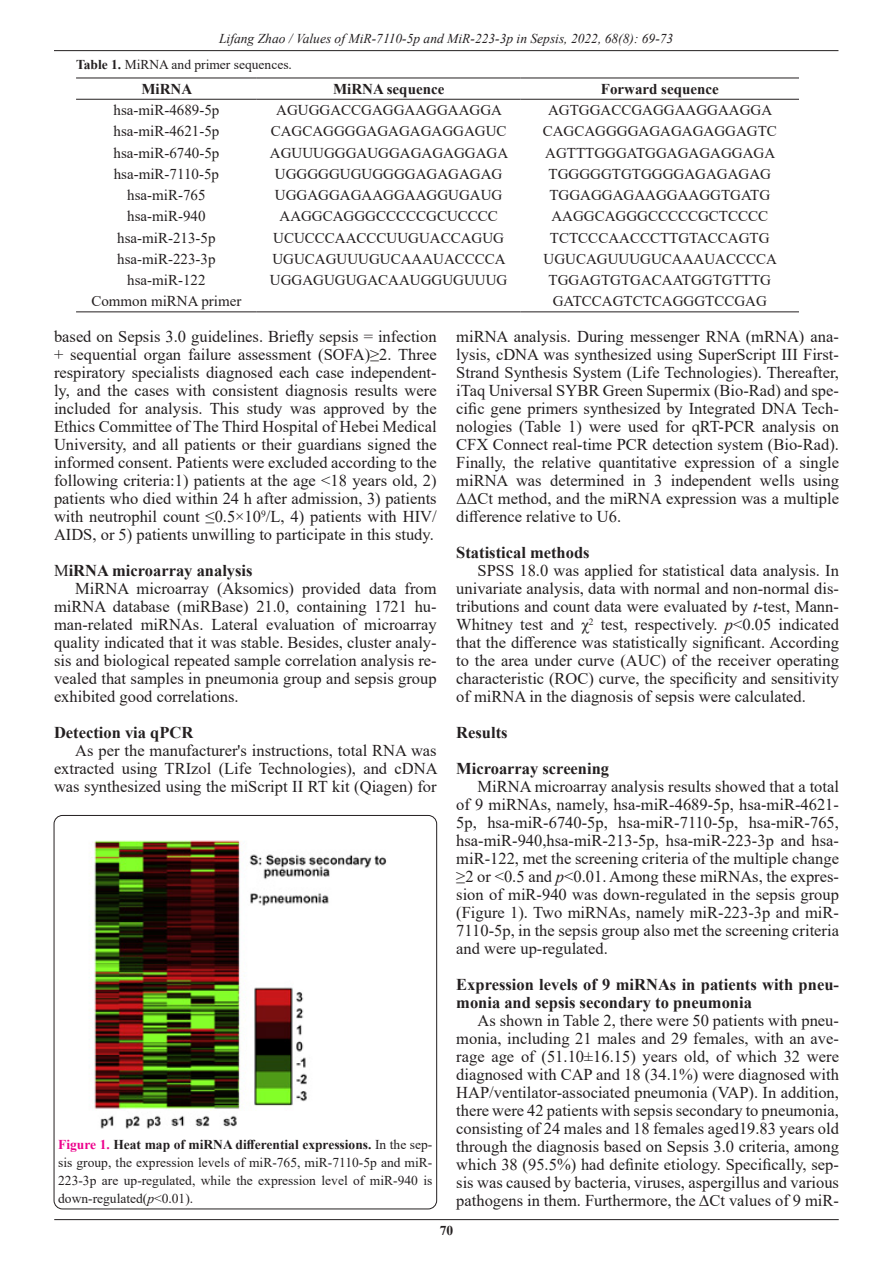
<style>
.page{position:relative;width:893px;height:1263px;background:#fff}
.page>*{position:absolute;margin:0;border:0;box-sizing:border-box;transform-origin:0 0}
.t1{font:16.5px/18px "Times New Roman";color:#231f20;text-align:justify}
.t2{font:700 16.5px/18px "Times New Roman";color:#231f20}
.Table_Paragraph{font:15px "Times New Roman";color:#231f20}
.Table_Paragraph-2{font:700 15px "Times New Roman";color:#231f20}
.t3{font:13.5px/18px "Times New Roman";color:#231f20;text-align:justify}
.t4{font:italic 13.5px "Times New Roman";color:#231f20}
.t5{font:700 13.5px "Times New Roman";color:#231f20}
.s1{font-weight:700}
.s2{font-weight:400}
.s3{font-weight:700;color:#ed028c}
.s4{font-style:italic}
</style>
<div class="page">
<hr style="left:54px;top:50px;width:784px;height:1px;background:#231f20">
<hr style="left:54px;top:1219px;width:785px;height:1px;background:#231f20">
<div style="left:54px;top:815px;width:383px;height:394px;border:1px solid #231f20;border-radius:9px"></div>
<img style="left:91px;top:840px;width:296px;height:289px">
<hr style="left:76px;top:78px;width:181px;height:1px;background:#231f20">
<hr style="left:257px;top:78px;width:264px;height:1px;background:#231f20">
<hr style="left:521px;top:78px;width:278px;height:1px;background:#231f20">
<hr style="left:76px;top:99px;width:181px;height:1px;background:#231f20">
<hr style="left:257px;top:99px;width:264px;height:1px;background:#231f20">
<hr style="left:521px;top:99px;width:278px;height:1px;background:#231f20">
<hr style="left:76px;top:311px;width:181px;height:1px;background:#231f20">
<hr style="left:257px;top:311px;width:264px;height:1px;background:#231f20">
<hr style="left:521px;top:311px;width:278px;height:1px;background:#231f20">
<p class="t4" style="left:219px;top:29px;width:456px">Lifang Zhao / Values of MiR-7110-5p and MiR-223-3p in Sepsis, 2022, 68(8): 69-73</p>
<p class="t3" style="left:76px;top:55px;width:217px"><span class="s1">Table 1.</span> MiRNA and primer sequences.</p>
<p class="Table_Paragraph-2" style="left:141px;top:78px;width:52px">MiRNA</p>
<p class="Table_Paragraph-2" style="left:333px;top:78px;width:113px">MiRNA sequence</p>
<p class="Table_Paragraph-2" style="left:601px;top:78px;width:119px">Forward sequence</p>
<p class="Table_Paragraph" style="left:113px;top:100px;width:107px">hsa-miR-4689-5p</p>
<p class="Table_Paragraph" style="left:276px;top:100px;width:227px">AGUGGACCGAGGAAGGAAGGA</p>
<p class="Table_Paragraph" style="left:548px;top:100px;width:226px">AGTGGACCGAGGAAGGAAGGA</p>
<p class="Table_Paragraph" style="left:113px;top:121px;width:107px">hsa-miR-4621-5p</p>
<p class="Table_Paragraph" style="left:271px;top:121px;width:237px">CAGCAGGGGAGAGAGAGGAGUC</p>
<p class="Table_Paragraph" style="left:543px;top:121px;width:236px">CAGCAGGGGAGAGAGAGGAGTC</p>
<p class="Table_Paragraph" style="left:113px;top:142px;width:107px">hsa-miR-6740-5p</p>
<p class="Table_Paragraph" style="left:270px;top:142px;width:240px">AGUUUGGGAUGGAGAGAGGAGA</p>
<p class="Table_Paragraph" style="left:545px;top:142px;width:231px">AGTTTGGGATGGAGAGAGGAGA</p>
<p class="Table_Paragraph" style="left:114px;top:163px;width:107px">hsa-miR-7110-5p</p>
<p class="Table_Paragraph" style="left:275px;top:163px;width:229px">UGGGGGUGUGGGGAGAGAGAG</p>
<p class="Table_Paragraph" style="left:549px;top:163px;width:224px">TGGGGGTGTGGGGAGAGAGAG</p>
<p class="Table_Paragraph" style="left:127px;top:185px;width:80px">hsa-miR-765</p>
<p class="Table_Paragraph" style="left:275px;top:185px;width:229px">UGGAGGAGAAGGAAGGUGAUG</p>
<p class="Table_Paragraph" style="left:549px;top:185px;width:222px">TGGAGGAGAAGGAAGGTGATG</p>
<p class="Table_Paragraph" style="left:127px;top:206px;width:80px">hsa-miR-940</p>
<p class="Table_Paragraph" style="left:279px;top:206px;width:220px">AAGGCAGGGCCCCCGCUCCCC</p>
<p class="Table_Paragraph" style="left:551px;top:206px;width:218px">AAGGCAGGGCCCCCGCTCCCC</p>
<p class="Table_Paragraph" style="left:117px;top:227px;width:100px">hsa-miR-213-5p</p>
<p class="Table_Paragraph" style="left:273px;top:227px;width:232px">UCUCCCAACCCUUGUACCAGUG</p>
<p class="Table_Paragraph" style="left:550px;top:227px;width:221px">TCTCCCAACCCTTGTACCAGTG</p>
<p class="Table_Paragraph" style="left:117px;top:248px;width:100px">hsa-miR-223-3p</p>
<p class="Table_Paragraph" style="left:272px;top:248px;width:235px">UGUCAGUUUGUCAAAUACCCCA</p>
<p class="Table_Paragraph" style="left:543px;top:248px;width:235px">UGUCAGUUUGUCAAAUACCCCA</p>
<p class="Table_Paragraph" style="left:127px;top:270px;width:80px">hsa-miR-122</p>
<p class="Table_Paragraph" style="left:270px;top:270px;width:239px">UGGAGUGUGACAAUGGUGUUUG</p>
<p class="Table_Paragraph" style="left:549px;top:270px;width:224px">TGGAGTGTGACAATGGTGTTTG</p>
<p class="Table_Paragraph" style="left:91px;top:291px;width:152px">Common miRNA primer</p>
<p class="Table_Paragraph" style="left:553px;top:291px;width:216px">GATCCAGTCTCAGGGTCCGAG</p>
<p class="t1" style="left:54px;top:327px;width:384px">based on Sepsis 3.0 guidelines. Briefly sepsis = infection + sequential organ failure assessment (SOFA)≥2. Three respiratory specialists diagnosed each case independent&shy;ly, and the cases with consistent diagnosis results were included for analysis. This study was approved by the Ethics Committee of The Third Hospital of Hebei Medical University, and all patients or their guardians signed the informed consent. Patients were excluded according to the following criteria:1) patients at the age &lt;18 years old, 2) patients who died within 24 h after admission, 3) patients with neutrophil count ≤0.5×10<sup>9</sup>/L, 4) patients with HIV/ AIDS, or 5) patients unwilling to participate in this study.</p>
<p class="t2" style="left:54px;top:561px;width:200px"><span class="s2">M</span>iRNA microarray analysis</p>
<p class="t1" style="left:54px;top:579px;width:384px;text-indent:21px">MiRNA microarray (Aksomics) provided data from miRNA database (miRBase) 21.0, containing 1721 hu&shy;man-related miRNAs. Lateral evaluation of microarray quality indicated that it was stable. Besides, cluster analy&shy;sis and biological repeated sample correlation analysis re&shy;vealed that samples in pneumonia group and sepsis group exhibited good correlations.</p>
<p class="t2" style="left:54px;top:723px;width:141px">Detection via qPCR</p>
<p class="t1" style="left:54px;top:741px;width:385px;text-indent:21px">As per the manufacturer's instructions, total RNA was extracted using TRIzol (Life Technologies), and cDNA was synthesized using the miScript II RT kit (Qiagen) for</p>
<p class="t3" style="left:58px;top:1135px;width:376px"><span class="s3">Figure 1.</span> <span class="s1">Heat map of miRNA differential expressions.</span> In the sep&shy;sis group, the expression levels of miR-765, miR-7110-5p and miR-223-3p are up-regulated, while the expression level of miR-940 is down-regulated(<span class="s4">p</span>&lt;0.01).</p>
<p class="t1" style="left:456px;top:327px;width:384px">miRNA analysis. During messenger RNA (mRNA) ana&shy;lysis, cDNA was synthesized using SuperScript III First-Strand Synthesis System (Life Technologies). Thereafter, iTaq Universal SYBR Green Supermix (Bio-Rad) and spe&shy;cific gene primers synthesized by Integrated DNA Tech&shy;nologies (Table 1) were used for qRT-PCR analysis on CFX Connect real-time PCR detection system (Bio-Rad).<br>Finally, the relative quantitative expression of a single miRNA was determined in 3 independent wells using ΔΔCt method, and the miRNA expression was a multiple difference relative to U6.</p>
<p class="t2" style="left:456px;top:543px;width:135px">Statistical methods</p>
<p class="t1" style="left:456px;top:561px;width:384px;text-indent:21px">SPSS 18.0 was applied for statistical data analysis. In univariate analysis, data with normal and non-normal dis&shy;tributions and count data were evaluated by <span class="s4">t</span>-test, Mann-Whitney test and χ<sup>2</sup> test, respectively. <span class="s4">p</span>&lt;0.05 indicated that the difference was statistically significant. According to the area under curve (AUC) of the receiver operating characteristic (ROC) curve, the specificity and sensitivity of miRNA in the diagnosis of sepsis were calculated.</p>
<p class="t2" style="left:456px;top:723px;width:53px">Results</p>
<p class="t2" style="left:456px;top:759px;width:154px">Microarray screening</p>
<p class="t1" style="left:456px;top:777px;width:384px;text-indent:21px">MiRNA microarray analysis results showed that a total of 9 miRNAs, namely, hsa-miR-4689-5p, hsa-miR-4621- 5p, hsa-miR-6740-5p, hsa-miR-7110-5p, hsa-miR-765, hsa-miR-940,hsa-miR-213-5p, hsa-miR-223-3p and hsa&shy;miR-122, met the screening criteria of the multiple change ≥2 or &lt;0.5 and <span class="s4">p</span>&lt;0.01. Among these miRNAs, the expres&shy;sion of miR-940 was down-regulated in the sepsis group (Figure 1). Two miRNAs, namely miR-223-3p and miR-7110-5p, in the sepsis group also met the screening criteria and were up-regulated.</p>
<p class="t2" style="left:456px;top:975px;width:384px">Expression levels of 9 miRNAs in patients with pneu&shy;monia and sepsis secondary to pneumonia</p>
<p class="t1" style="left:456px;top:1011px;width:384px;text-indent:21px">As shown in Table 2, there were 50 patients with pneu&shy;monia, including 21 males and 29 females, with an ave&shy;rage age of (51.10±16.15) years old, of which 32 were diagnosed with CAP and 18 (34.1%) were diagnosed with HAP/ventilator-associated pneumonia (VAP). In addition, there were 42 patients with sepsis secondary to pneumonia, consisting of 24 males and 18 females aged19.83 years old through the diagnosis based on Sepsis 3.0 criteria, among which 38 (95.5%) had definite etiology. Specifically, sep&shy;sis was caused by bacteria, viruses, aspergillus and various pathogens in them. Furthermore, the ΔCt values of 9 miR-</p>
<p class="t5" style="left:440px;top:1220px;width:15px">70</p>
</div>
